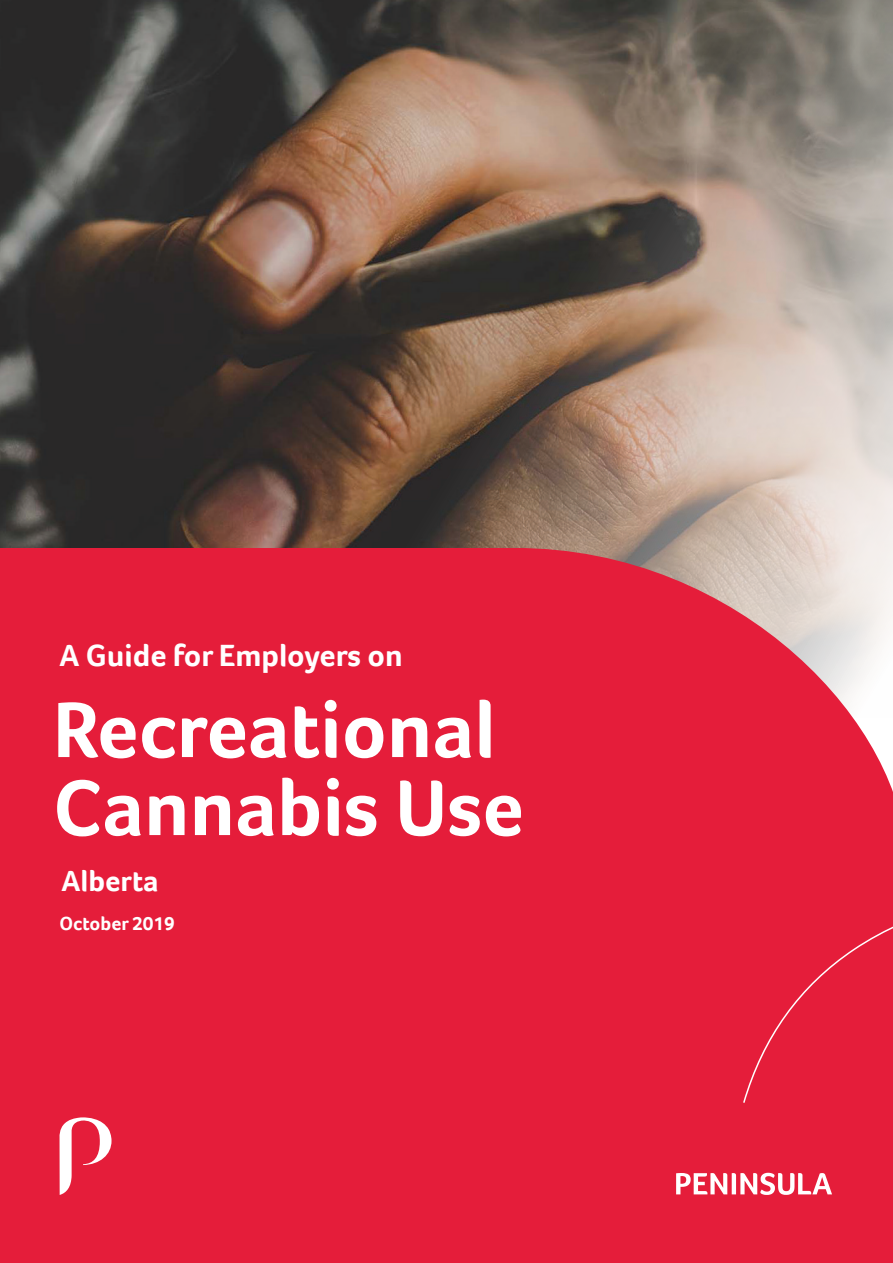
<style>
.page{position:relative;width:893px;height:1263px;background:#fff}
.page>*{position:absolute;margin:0;border:0;box-sizing:border-box;transform-origin:0 0}
.t1{font:700 81px "Foco";color:#fff}
.t2{font:700 31.5px "Foco";color:#fff}
.t3{font:700 30px "Foco";color:#fff}
.t4{font:700 19.5px "Foco";color:#fff}
</style>
<div class="page">
<img style="left:0;top:0;width:893px;height:548px">
<div style="left:0;top:548px;width:893px;height:715px;background:#e51d3a"></div>
<div style="left:742px;top:884px;width:151px;height:220px;background:#e51d3a"></div>
<svg style="left:59px;top:1117px;width:53px;height:78px"></svg>
<svg style="left:676px;top:1173px;width:156px;height:22px"></svg>
<p class="t2" style="left:60px;top:634px;width:345px">A Guide for Employers on</p>
<p class="t1" style="left:53px;top:676px;width:444px">Recreational</p>
<p class="t1" style="left:53px;top:754px;width:472px">Cannabis Use</p>
<p class="t3" style="left:61px;top:861px;width:99px">Alberta</p>
<p class="t4" style="left:60px;top:911px;width:117px">October 2019</p>
</div>
